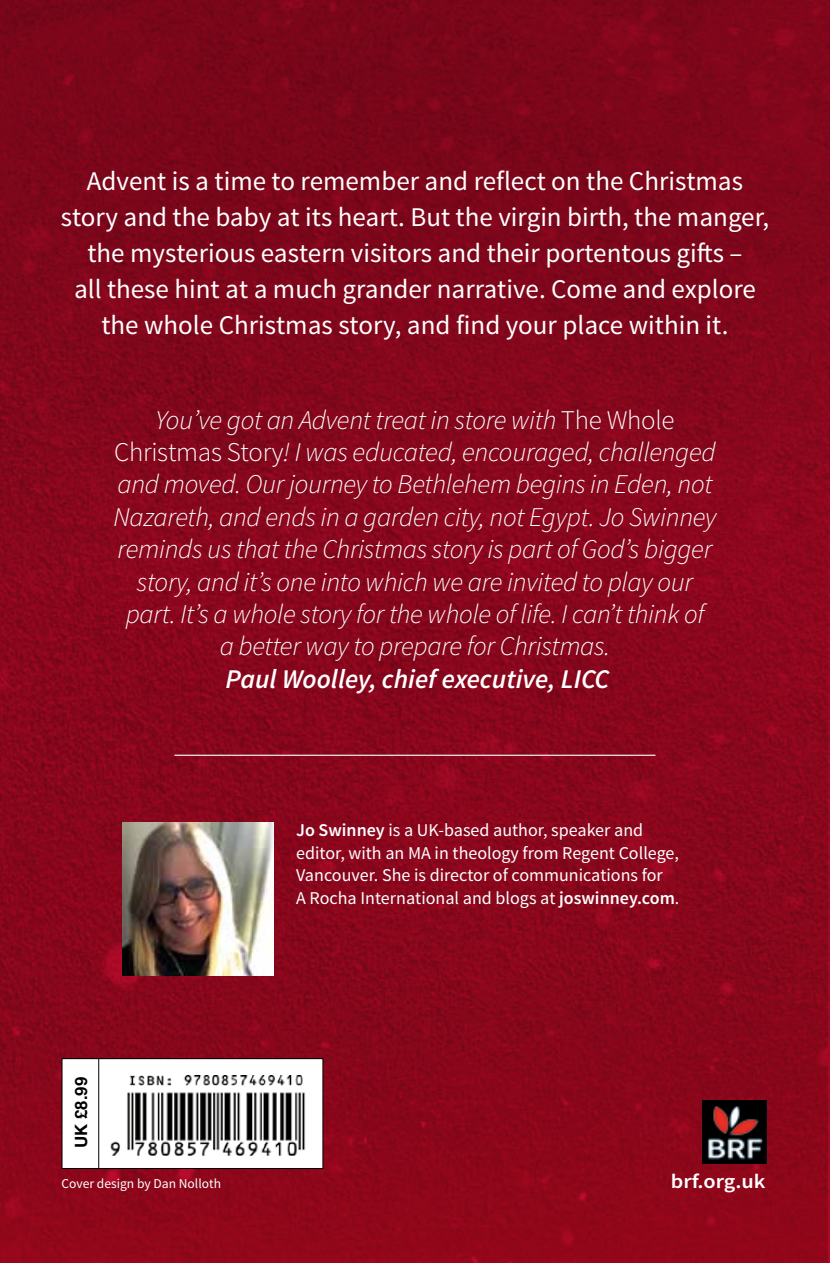
<style>
.page{position:relative;width:830px;height:1263px;background:#fff}
.page>*{position:absolute;margin:0;border:0;box-sizing:border-box;transform-origin:0 0}
.t1{font:italic 300 27px/32.4px "Source Sans Pro";letter-spacing:-.01em;color:#fff;text-align:center}
.t2{font:27px/36px "Source Sans Pro";color:#fff;text-align:center}
.t3{font:italic 600 27px "Source Sans Pro";color:#fff}
.t4{font:600 20.25px "Source Sans Pro";color:#fff;scale:1.1 1}
.t5{font:18px/22.5px "Source Sans Pro";color:#fff}
.t6{font:700 16.88px "Helvetica";color:#000}
.t7{font:13.5px "Source Sans Pro";color:#fff}
.s1{font-style:normal}
.s2{font-weight:600}
</style>
<div class="page">
<img style="left:0;top:0;width:827px;height:1263px">
<img style="left:702px;top:1100px;width:63px;height:64px">
<div style="left:62px;top:1059px;width:261px;height:109px;background:#fff"></div>
<div style="left:62px;top:1058px;width:261px;height:111px;border:1px solid #000"></div>
<img style="left:110px;top:1076px;width:196px;height:80px">
<hr style="left:98px;top:1058px;width:1px;height:110px;background:#000">
<img style="left:122px;top:823px;width:152px;height:153px">
<hr style="left:174px;top:755px;width:481px;height:1px;background:#fff">
<p class="t2" style="left:61px;top:164px;width:709px">Advent is a time to remember and reflect on the Christmas story and the baby at its heart. But the virgin birth, the manger, the mysterious eastern visitors and their portentous gifts –<br>all these hint at a much grander narrative. Come and explore the whole Christmas story, and find your place within it.</p>
<p class="t1" style="left:113px;top:403px;width:604px">You’ve got an Advent treat in store with <span class="s1">The Whole Christmas Story</span>! I was educated, encouraged, challenged and moved. Our journey to Bethlehem begins in Eden, not Nazareth, and ends in a garden city, not Egypt. Jo Swinney reminds us that the Christmas story is part of God’s bigger story, and it’s one into which we are invited to play our part. It’s a whole story for the whole of life. I can’t think of<br>a better way to prepare for Christmas.</p>
<p class="t3" style="left:225px;top:662px;width:385px">Paul Woolley, chief executive, LICC</p>
<p class="t6" style="left:67px;top:1148px;width:73px;rotate:-90deg">UK £8.99</p>
<p class="t5" style="left:296px;top:819px;width:384px"><span class="s2">Jo Swinney</span> is a UK-based author, speaker and editor, with an MA in theology from Regent College, Vancouver. She is director of communications for<br>A Rocha International and blogs at <span class="s2">joswinney.com</span>.</p>
<p class="t7" style="left:62px;top:1175px;width:161px">Cover design by Dan Nolloth</p>
<p class="t4" style="left:670px;top:1169px;width:88px">brf.org.uk</p>
</div>
